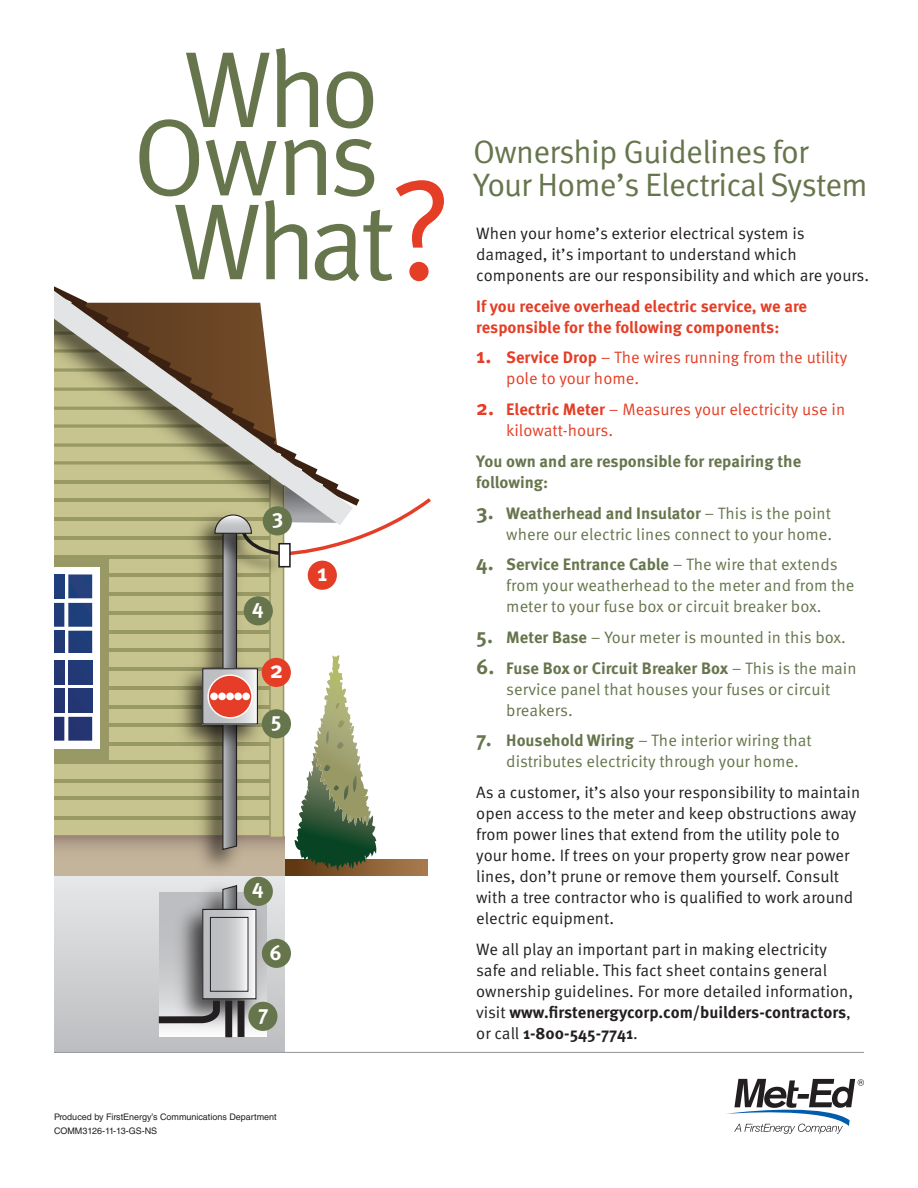
<style>
.page{position:relative;width:918px;height:1188px;background:#fff}
.page>*{position:absolute;margin:0;border:0;box-sizing:border-box;transform-origin:0 0}
.t1{font:108.3px "Meta OT Norm";letter-spacing:-.05em;color:#66754c}
.t2{font:32.4px/33px "Meta OT Norm";letter-spacing:-.025em;color:#66754c}
.t3{font:700 24px "Meta OT";color:#fff}
.t4{font:700 21px "Meta OT";color:#fff}
.t5{font:16.5px/21px "Meta OT Norm";color:#231f20}
.t6{font:16.5px/21px "Meta OT Norm";color:#66754c}
.t7{font:16.5px/21px "Meta OT Norm";color:#e43e26}
.t8{font:700 16.5px/21px "Meta OT";color:#e43e26}
.t9{font:700 16.5px/21px "Meta OT";letter-spacing:-.005em;color:#66754c}
.t10{font:9px/13.5px "Helvetica LT Std";color:#231f20}
.s1{font-size:142.5px;color:#e43e26}
.s2{font-family:"Meta OT";font-weight:700;font-size:21px}
.s3{font-family:"Meta OT";font-weight:700}
</style>
<div class="page">
<div style="left:279px;top:859px;width:149px;height:16px;background:linear-gradient(to right,#5a330c,#ac7e51)"></div>
<div style="left:54px;top:874px;width:231px;height:178px;background:linear-gradient(to bottom,#e7e8e9,#bdbec0)"></div>
<svg style="left:159px;top:892px;width:107px;height:145px"></svg>
<div style="left:54px;top:837px;width:231px;height:38px;background:#c3b49b"></div>
<img style="left:188px;top:875px;width:62px;height:21px">
<svg style="left:222px;top:884px;width:16px;height:12px"></svg>
<img style="left:168px;top:896px;width:102px;height:138px">
<div style="left:203px;top:909px;width:53px;height:90px;background:linear-gradient(to right,#afb0b3,#e9eaeb)"></div>
<div style="left:202px;top:909px;width:55px;height:90px;border:1px solid #231f20"></div>
<svg style="left:212px;top:919px;width:34px;height:71px;background:#cbccce"></svg>
<div style="left:210px;top:917px;width:38px;height:75px;border:1px solid #231f20"></div>
<div style="left:238px;top:1001px;width:6px;height:36px;background:#231f20"></div>
<div style="left:225px;top:1001px;width:7px;height:36px;background:#231f20"></div>
<svg style="left:152px;top:994px;width:71px;height:33px;background:#9c9b9d"></svg>
<svg style="left:54px;top:286px;width:377px;height:585px"></svg>
<hr style="left:54px;top:1052px;width:810px;height:1px;background:#939598">
<div style="left:308px;top:561px;width:29px;height:29px;background:#e43e26;border-radius:50%"></div>
<div style="left:262px;top:658px;width:29px;height:29px;background:#e43e26;border-radius:50%"></div>
<div style="left:263px;top:506px;width:29px;height:29px;background:#66754c;border-radius:50%"></div>
<div style="left:244px;top:596px;width:29px;height:29px;background:#66754c;border-radius:50%"></div>
<div style="left:262px;top:709px;width:29px;height:29px;background:#66754c;border-radius:50%"></div>
<div style="left:262px;top:939px;width:29px;height:29px;background:#66754c;border-radius:50%"></div>
<div style="left:248px;top:1002px;width:29px;height:29px;background:#66754c;border-radius:50%"></div>
<div style="left:244px;top:877px;width:29px;height:29px;background:#66754c;border-radius:50%"></div>
<svg style="left:726px;top:1079px;width:138px;height:55px"></svg>
<p class="t1" style="left:183px;top:24px;width:198px">Who</p>
<p class="t1" style="left:132px;top:92px;width:249px">Owns</p>
<p class="t1" style="left:172px;top:177px;width:281px">What<span class="s1">?</span></p>
<p class="t4" style="left:272px;top:504px;width:13px">3</p>
<p class="t4" style="left:252px;top:593px;width:13px">4</p>
<p class="t3" style="left:270px;top:654px;width:15px">2</p>
<p class="t4" style="left:271px;top:707px;width:12px">5</p>
<p class="t3" style="left:317px;top:558px;width:12px">1</p>
<p class="t4" style="left:252px;top:874px;width:13px">4</p>
<p class="t4" style="left:270px;top:939px;width:14px">6</p>
<p class="t4" style="left:258px;top:999px;width:12px">7</p>
<p class="t10" style="left:54px;top:1110px;width:224px">Produced by FirstEnergy’s Communications Department<br>COMM3126-11-13-GS-NS</p>
<p class="t2" style="left:473px;top:136px;width:396px">Ownership Guidelines for<br>Your Home’s Electrical System</p>
<p class="t5" style="left:476px;top:223px;width:394px">When your home’s exterior electrical system is damaged, it’s important to understand which components are our responsibility and which are yours.</p>
<p class="t8" style="left:476px;top:296px;width:332px">If you receive overhead electric service, we are responsible for the following components:</p>
<p class="t7" style="left:506px;top:347px;width:343px;text-indent:-30px"><span class="s2">1.</span> <span class="s3">Service Drop</span> – The wires running from the utility pole to your home.</p>
<p class="t7" style="left:506px;top:399px;width:340px;text-indent:-30px"><span class="s2">2.</span> <span class="s3">Electric Meter</span> – Measures your electricity use in kilowatt-hours.</p>
<p class="t9" style="left:476px;top:451px;width:326px">You own and are responsible for repairing the following:</p>
<p class="t6" style="left:476px;top:503px;width:357px;text-align:right"><span class="s2">3.</span> <span class="s3">Weatherhead and Insulator</span> – This is the point where our electric lines connect to your home.</p>
<p class="t6" style="left:506px;top:554px;width:350px;text-indent:-30px"><span class="s2">4.</span> <span class="s3">Service Entrance Cable</span> – The wire that extends from your weatherhead to the meter and from the meter to your fuse box or circuit breaker box.</p>
<p class="t6" style="left:476px;top:627px;width:371px"><span class="s2">5.</span> <span class="s3">Meter Base</span> – Your meter is mounted in this box.</p>
<p class="t6" style="left:506px;top:658px;width:352px;text-indent:-30px"><span class="s2">6.</span> <span class="s3">Fuse Box or Circuit Breaker Box</span> – This is the main service panel that houses your fuses or circuit breakers.</p>
<p class="t6" style="left:506px;top:730px;width:307px;text-indent:-30px"><span class="s2">7.</span> <span class="s3">Household Wiring</span> – The interior wiring that distributes electricity through your home.</p>
<p class="t5" style="left:476px;top:782px;width:385px">As a customer, it’s also your responsibility to maintain open access to the meter and keep obstructions away from power lines that extend from the utility pole to your home. If trees on your property grow near power lines, don’t prune or remove them yourself. Consult with a tree contractor who is qualified to work around electric equipment.</p>
<p class="t5" style="left:476px;top:939px;width:378px">We all play an important part in making electricity safe and reliable. This fact sheet contains general ownership guidelines. For more detailed information, visit <span class="s3">www.firstenergycorp.com/builders-contractors</span>, or call <span class="s3">1-800-545-7741</span>.</p>
</div>
